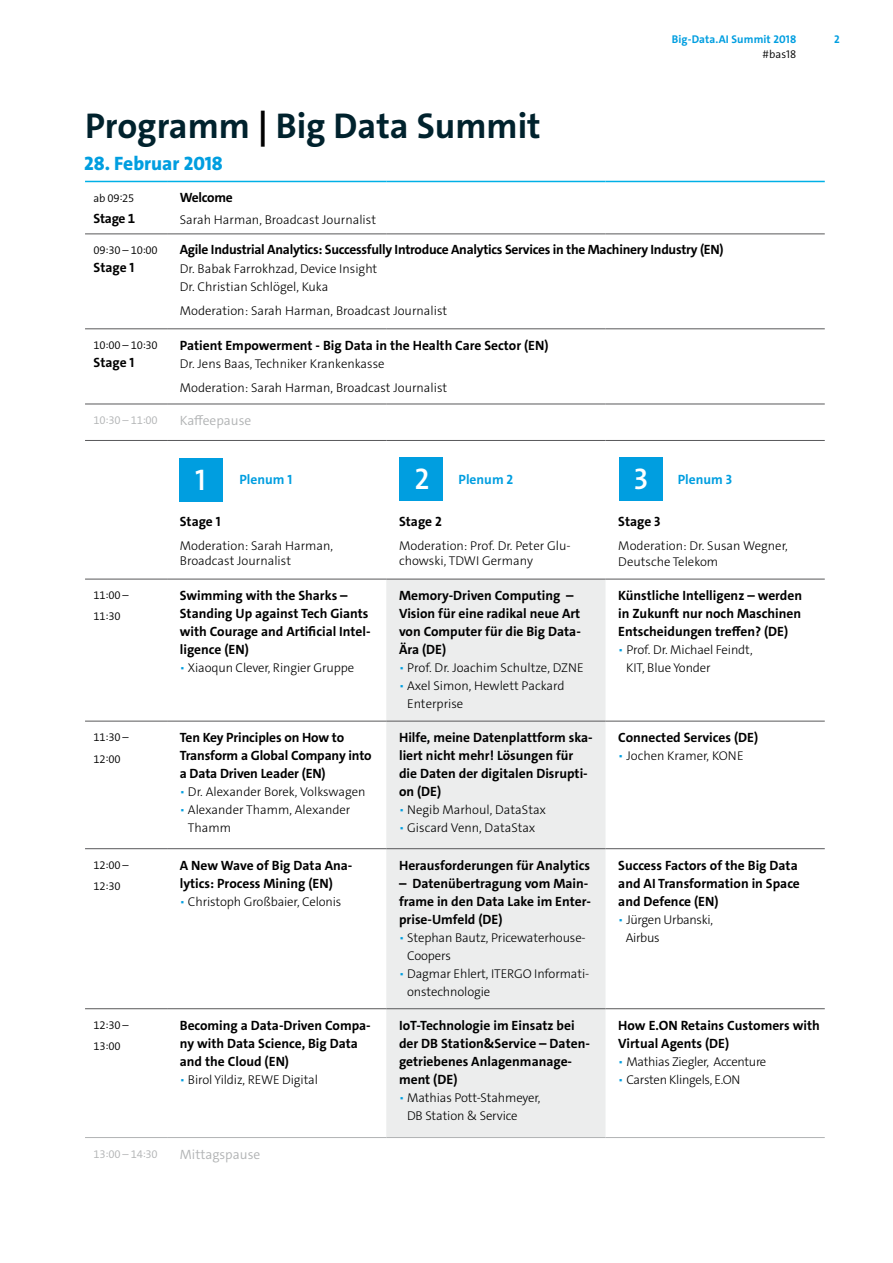
<style>
.page{position:relative;width:893px;height:1263px;background:#fff}
.page>*{position:absolute;margin:0;border:0;box-sizing:border-box;transform-origin:0 0}
.t1{font:700 36px "The Sans C4 s";color:#00222d}
.t2{font:600 30px "The Sans C4 s";color:#fff}
.t3{font:800 19.5px "The Sans C4 s";color:#009ee0}
.t4{font:700 13.5px/18px "The Sans C4 s";color:#000}
.t5{font:700 13.5px "The Sans C4 s";letter-spacing:-.02em;color:#000}
.t6{font:300 13.5px "The Sans C4 s";color:#b1b3b4}
.t7{font:700 13.5px "The Sans C4 s";color:#009ee0}
.t8{font:300 12.75px/18px "The Sans C4 s";color:#000}
.t9{font:300 12.75px/18px "The Sans C4 s";letter-spacing:-.025em;color:#000}
.t10{font:300 11.25px/21.3px "The Sans C4 s";letter-spacing:-.02em;color:#000}
.t11{font:300 11.25px "The Sans C4 s";letter-spacing:-.02em;color:#b1b3b4}
.t12{font:700 11.25px "The Sans C4 s";letter-spacing:.01em;color:#009ee0}
.s1{color:#000}
.s2{color:#009ee0}
</style>
<div class="page">
<div style="left:386px;top:580px;width:219px;height:557px;background:#eceded"></div>
<hr style="left:85px;top:440px;width:82px;height:1px;background:#58585a">
<hr style="left:85px;top:579px;width:82px;height:1px;background:#58585a">
<hr style="left:167px;top:440px;width:219px;height:1px;background:#58585a">
<hr style="left:386px;top:440px;width:219px;height:1px;background:#58585a">
<hr style="left:605px;top:440px;width:220px;height:1px;background:#58585a">
<hr style="left:167px;top:579px;width:219px;height:1px;background:#58585a">
<hr style="left:386px;top:579px;width:219px;height:1px;background:#58585a">
<hr style="left:605px;top:579px;width:220px;height:1px;background:#58585a">
<hr style="left:85px;top:404px;width:82px;height:1px;background:#58585a">
<hr style="left:85px;top:328px;width:82px;height:1px;background:#58585a">
<hr style="left:167px;top:328px;width:219px;height:1px;background:#58585a">
<hr style="left:386px;top:328px;width:219px;height:1px;background:#58585a">
<hr style="left:605px;top:328px;width:220px;height:1px;background:#58585a">
<hr style="left:85px;top:1137px;width:82px;height:1px;background:#b1b3b4">
<hr style="left:167px;top:1137px;width:219px;height:1px;background:#b1b3b4">
<hr style="left:386px;top:1137px;width:219px;height:1px;background:#b1b3b4">
<hr style="left:605px;top:1137px;width:220px;height:1px;background:#b1b3b4">
<hr style="left:85px;top:181px;width:82px;height:1px;background:#00b0e6">
<hr style="left:167px;top:181px;width:219px;height:1px;background:#00b0e6">
<hr style="left:386px;top:181px;width:219px;height:1px;background:#00b0e6">
<hr style="left:605px;top:181px;width:220px;height:1px;background:#00b0e6">
<hr style="left:85px;top:233px;width:82px;height:1px;background:#58585a">
<hr style="left:167px;top:233px;width:219px;height:1px;background:#58585a">
<hr style="left:386px;top:233px;width:219px;height:1px;background:#58585a">
<hr style="left:605px;top:233px;width:220px;height:1px;background:#58585a">
<hr style="left:167px;top:404px;width:219px;height:1px;background:#58585a">
<hr style="left:386px;top:404px;width:219px;height:1px;background:#58585a">
<hr style="left:605px;top:404px;width:220px;height:1px;background:#58585a">
<hr style="left:85px;top:721px;width:82px;height:1px;background:#58585a">
<hr style="left:167px;top:721px;width:219px;height:1px;background:#58585a">
<hr style="left:386px;top:721px;width:219px;height:1px;background:#58585a">
<hr style="left:605px;top:721px;width:220px;height:1px;background:#58585a">
<hr style="left:85px;top:848px;width:82px;height:1px;background:#58585a">
<hr style="left:167px;top:848px;width:219px;height:1px;background:#58585a">
<hr style="left:386px;top:848px;width:219px;height:1px;background:#58585a">
<hr style="left:605px;top:848px;width:220px;height:1px;background:#58585a">
<hr style="left:85px;top:1008px;width:82px;height:1px;background:#58585a">
<hr style="left:167px;top:1008px;width:219px;height:1px;background:#58585a">
<hr style="left:386px;top:1008px;width:219px;height:1px;background:#58585a">
<hr style="left:605px;top:1008px;width:220px;height:1px;background:#58585a">
<div style="left:179px;top:458px;width:44px;height:44px;background:#009ee0"></div>
<div style="left:399px;top:457px;width:44px;height:44px;background:#009ee0"></div>
<div style="left:619px;top:457px;width:43px;height:44px;background:#009ee0"></div>
<h1 class="t1" style="left:85px;top:103px;width:457px">Programm <span class="s1">|</span> Big Data Summit</h1>
<h3 class="t3" style="left:84px;top:151px;width:140px">28. Februar 2018</h3>
<p class="t10" style="left:94px;top:187px;width:42px">ab 09:25</p>
<p class="t4" style="left:94px;top:209px;width:43px">Stage 1</p>
<p class="t5" style="left:180px;top:188px;width:54px">Welcome</p>
<p class="t8" style="left:180px;top:210px;width:198px">Sarah Harman, Broadcast Journalist</p>
<p class="t12" style="left:672px;top:31px;width:126px">Big-Data.AI Summit 2018</p>
<p class="t12" style="left:834px;top:31px;width:7px">2</p>
<p class="t10" style="left:763px;top:44px;width:35px">#bas18</p>
<p class="t10" style="left:94px;top:240px;width:66px">09:30 – 10:00</p>
<p class="t4" style="left:94px;top:258px;width:42px">Stage 1</p>
<p class="t10" style="left:94px;top:335px;width:66px">10:00 – 10:30</p>
<p class="t4" style="left:94px;top:353px;width:42px">Stage 1</p>
<p class="t5" style="left:180px;top:241px;width:545px">Agile Industrial Analytics: Successfully Introduce Analytics Services in the Machinery Industry (EN)</p>
<p class="t8" style="left:180px;top:260px;width:199px">Dr. Babak Farrokhzad, Device Insight<br>Dr. Christian Schlögel, Kuka</p>
<p class="t8" style="left:180px;top:301px;width:269px">Moderation: Sarah Harman, Broadcast Journalist</p>
<p class="t4" style="left:180px;top:337px;width:370px">Patient Empowerment - Big Data in the Health Care Sector (EN)</p>
<p class="t8" style="left:180px;top:352px;width:269px;line-height:23.5px">Dr. Jens Baas, Techniker Krankenkasse<br>Moderation: Sarah Harman, Broadcast Journalist</p>
<p class="t11" style="left:94px;top:413px;width:66px">10:30 – 11:00</p>
<p class="t6" style="left:180px;top:412px;width:73px">Kaffeepause</p>
<h2 class="t2" style="left:195px;top:460px;width:12px">1</h2>
<h2 class="t2" style="left:415px;top:459px;width:16px">2</h2>
<h2 class="t2" style="left:634px;top:459px;width:16px">3</h2>
<p class="t7" style="left:239px;top:471px;width:54px">Plenum 1</p>
<p class="t7" style="left:459px;top:471px;width:56px">Plenum 2</p>
<p class="t7" style="left:678px;top:471px;width:56px">Plenum 3</p>
<p class="t4" style="left:180px;top:513px;width:42px">Stage 1</p>
<p class="t8" style="left:180px;top:538px;width:155px;line-height:15px">Moderation: Sarah Harman,<br>Broadcast Journalist</p>
<p class="t10" style="left:94px;top:585px;width:37px">11:00 –<br>11:30</p>
<p class="t4" style="left:180px;top:587px;width:192px">Swimming with the Sharks –<br>Standing Up against Tech Giants with Courage and Artificial Intel&shy;ligence (EN)</p>
<p class="t8" style="left:180px;top:659px;width:176px"><span class="s2">•</span> Xiaoqun Clever, Ringier Gruppe</p>
<p class="t10" style="left:94px;top:727px;width:37px">11:30 –<br>12:00</p>
<p class="t4" style="left:180px;top:729px;width:193px">Ten Key Principles on How to<br>Transform a Global Company into a Data Driven Leader (EN)</p>
<p class="t8" style="left:180px;top:783px;width:187px"><span class="s2">•</span> Dr. Alexander Borek, Volkswagen</p>
<p class="t8" style="left:188px;top:801px;width:164px;text-indent:-8px"><span class="s2">•</span> Alexander Thamm, Alexander<br>Thamm</p>
<p class="t10" style="left:94px;top:854px;width:37px">12:00 –<br>12:30</p>
<p class="t4" style="left:180px;top:856px;width:174px">A New Wave of Big Data Ana&shy;lytics: Process Mining (EN)</p>
<p class="t8" style="left:180px;top:893px;width:163px"><span class="s2">•</span> Christoph Großbaier, Celonis</p>
<p class="t10" style="left:94px;top:1014px;width:37px">12:30 –<br>13:00</p>
<p class="t4" style="left:180px;top:1016px;width:192px">Becoming a Data-Driven Compa&shy;ny with Data Science, Big Data and the Cloud (EN)</p>
<p class="t8" style="left:180px;top:1071px;width:140px"><span class="s2">•</span> Birol Yildiz, REWE Digital</p>
<p class="t11" style="left:94px;top:1147px;width:66px">13:00 – 14:30</p>
<p class="t6" style="left:180px;top:1145px;width:82px">Mittagspause</p>
<p class="t4" style="left:399px;top:513px;width:44px">Stage 2</p>
<p class="t8" style="left:399px;top:538px;width:173px;line-height:15px">Moderation: Prof. Dr. Peter Glu&shy;chowski, TDWI Germany</p>
<p class="t4" style="left:399px;top:587px;width:183px">Memory-Driven Computing –<br>Vision für eine radikal neue Art von Computer für die Big Data-<br>Ära (DE)</p>
<p class="t8" style="left:399px;top:659px;width:186px"><span class="s2">•</span> Prof. Dr. Joachim Schultze, DZNE</p>
<p class="t8" style="left:407px;top:677px;width:159px;text-indent:-8px"><span class="s2">•</span> Axel Simon, Hewlett Packard<br>Enterprise</p>
<p class="t4" style="left:399px;top:729px;width:195px">Hilfe, meine Datenplattform ska&shy;liert nicht mehr! Lösungen für die Daten der digitalen Disrupti&shy;on (DE)</p>
<p class="t8" style="left:399px;top:801px;width:148px"><span class="s2">•</span> Negib Marhoul, DataStax</p>
<p class="t8" style="left:399px;top:819px;width:138px"><span class="s2">•</span> Giscard Venn, DataStax</p>
<p class="t4" style="left:399px;top:856px;width:193px">Herausforderungen für Analytics</p>
<p class="t4" style="left:399px;top:874px;width:193px">– Datenübertragung vom Main&shy;frame in den Data Lake im Enter&shy;prise-Umfeld (DE)</p>
<p class="t8" style="left:407px;top:929px;width:180px;text-indent:-8px"><span class="s2">•</span> Stephan Bautz, Pricewaterhouse-<br>Coopers</p>
<p class="t8" style="left:407px;top:965px;width:184px;text-indent:-8px"><span class="s2">•</span> Dagmar Ehlert, ITERGO Informati&shy;onstechnologie</p>
<p class="t4" style="left:399px;top:1016px;width:192px">IoT-Technologie im Einsatz bei der DB Station&amp;Service – Daten&shy;getriebenes Anlagenmanage&shy;ment (DE)</p>
<p class="t8" style="left:407px;top:1089px;width:135px;text-indent:-8px"><span class="s2">•</span> Mathias Pott-Stahmeyer,<br>DB Station &amp; Service</p>
<p class="t4" style="left:618px;top:513px;width:44px">Stage 3</p>
<p class="t8" style="left:618px;top:537px;width:171px;line-height:16.2px">Moderation: Dr. Susan Wegner,<br>Deutsche Telekom</p>
<p class="t4" style="left:618px;top:587px;width:185px;text-align:justify">Künstliche Intelligenz – werden in Zukunft nur noch Maschinen Entscheidungen treffen? (DE)</p>
<p class="t8" style="left:626px;top:641px;width:128px;text-indent:-8px"><span class="s2">•</span> Prof. Dr. Michael Feindt,<br>KIT, Blue Yonder</p>
<p class="t4" style="left:618px;top:729px;width:141px">Connected Services (DE)</p>
<p class="t8" style="left:618px;top:747px;width:127px"><span class="s2">•</span> Jochen Kramer, KONE</p>
<p class="t4" style="left:618px;top:856px;width:183px">Success Factors of the Big Data and AI Transformation in Space and Defence (EN)</p>
<p class="t9" style="left:626px;top:911px;width:89px;text-indent:-7px"><span class="s2">•</span> Jürgen Urbanski,<br>Airbus</p>
<p class="t4" style="left:618px;top:1016px;width:203px">How E.ON Retains Customers with<br>Virtual Agents (DE)</p>
<p class="t9" style="left:618px;top:1053px;width:150px"><span class="s2">•</span> Mathias Ziegler, Accenture</p>
<p class="t9" style="left:618px;top:1071px;width:124px"><span class="s2">•</span> Carsten Klingels, E.ON</p>
</div>
